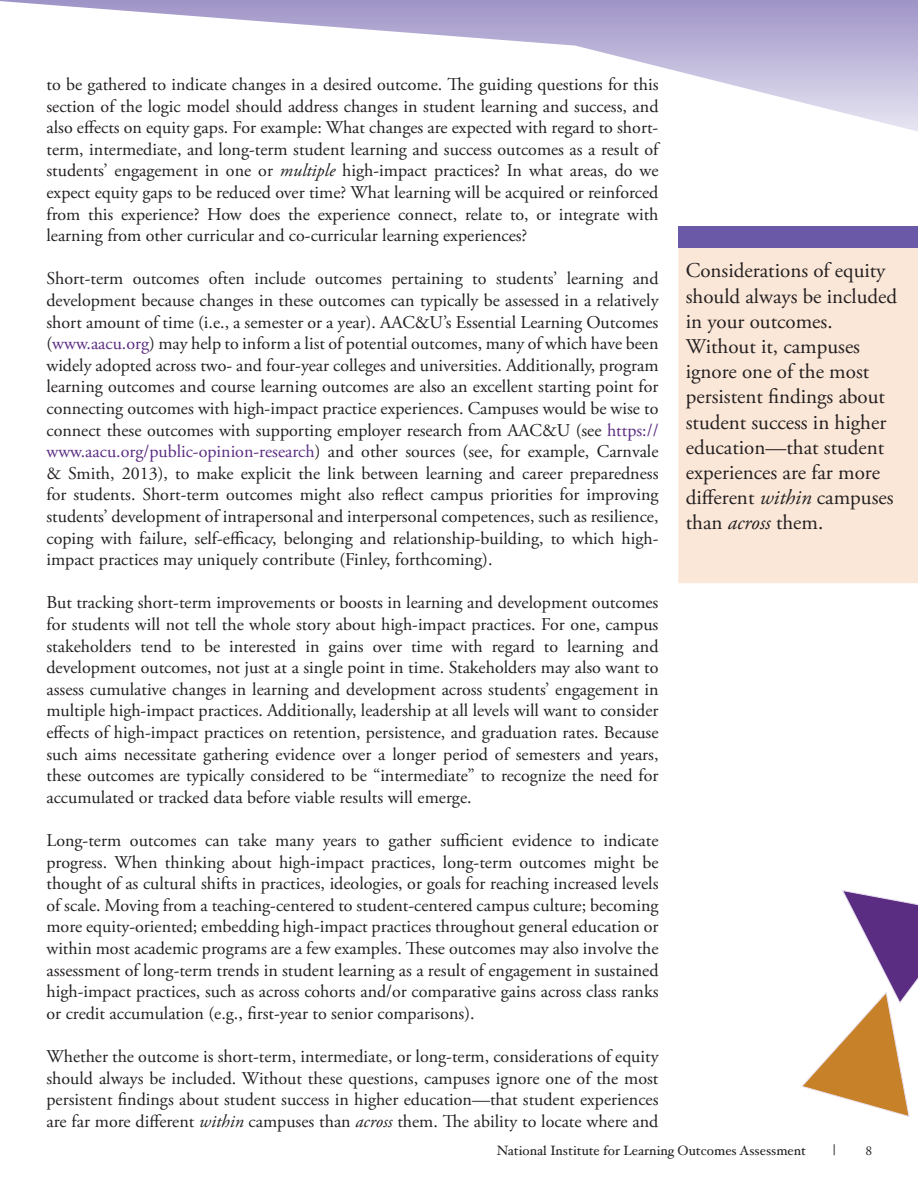
<style>
.page{position:relative;width:918px;height:1188px;background:#fff}
.page>*{position:absolute;margin:0;border:0;box-sizing:border-box;transform-origin:0 0}
.t1{font:21px/25.2px "Adobe Garamond Pro";color:#231f20}
.t2{font:18px/21.6px "Adobe Garamond Pro";color:#231f20;text-align:justify}
.t3{font:15px "Hoefler Text";color:#231f20}
.t4{font:13.5px "Hoefler Text";color:#231f20}
.t5{font:13.5px "Adobe Garamond Pro";color:#231f20}
.s1{font-style:italic}
.s2{color:#5a2c82}
</style>
<div class="page">
<svg style="left:0;top:0;width:918px;height:132px"></svg>
<svg style="left:678px;top:248px;width:240px;height:335px;background:#fae7d8"></svg>
<div style="left:678px;top:226px;width:240px;height:22px;background:#6a59a6"></div>
<svg style="left:801px;top:890px;width:117px;height:227px"></svg>
<p class="t2" style="left:46px;top:74px;width:614px">to be gathered to indicate changes in a desired outcome. The guiding questions for this section of the logic model should address changes in student learning and success, and also effects on equity gaps. For example: What changes are expected with regard to short&shy;term, intermediate, and long-term student learning and success outcomes as a result of students’ engagement in one or <span class="s1">multiple</span> high-impact practices? In what areas, do we expect equity gaps to be reduced over time? What learning will be acquired or reinforced from this experience? How does the experience connect, relate to, or integrate with learning from other curricular and co-curricular learning experiences?</p>
<p class="t2" style="left:46px;top:268px;width:614px">Short-term outcomes often include outcomes pertaining to students’ learning and development because changes in these outcomes can typically be assessed in a relatively short amount of time (i.e., a semester or a year). AAC&amp;U’s Essential Learning Outcomes (<span class="s2">www.aacu.org</span>) may help to inform a list of potential outcomes, many of which have been widely adopted across two- and four-year colleges and universities. Additionally, program learning outcomes and course learning outcomes are also an excellent starting point for connecting outcomes with high-impact practice experiences. Campuses would be wise to connect these outcomes with supporting employer research from AAC&amp;U (see <span class="s2">https:// www.aacu.org/public-opinion-research</span>) and other sources (see, for example, Carnvale &amp; Smith, 2013), to make explicit the link between learning and career preparedness for students. Short-term outcomes might also reflect campus priorities for improving students’ development of intrapersonal and interpersonal competences, such as resilience, coping with failure, self-efficacy, belonging and relationship-building, to which high&shy;impact practices may uniquely contribute (Finley, forthcoming).</p>
<p class="t2" style="left:46px;top:592px;width:614px">But tracking short-term improvements or boosts in learning and development outcomes for students will not tell the whole story about high-impact practices. For one, campus stakeholders tend to be interested in gains over time with regard to learning and development outcomes, not just at a single point in time. Stakeholders may also want to assess cumulative changes in learning and development across students’ engagement in multiple high-impact practices. Additionally, leadership at all levels will want to consider effects of high-impact practices on retention, persistence, and graduation rates. Because such aims necessitate gathering evidence over a longer period of semesters and years, these outcomes are typically considered to be “intermediate” to recognize the need for accumulated or tracked data before viable results will emerge.</p>
<p class="t2" style="left:46px;top:830px;width:614px">Long-term outcomes can take many years to gather sufficient evidence to indicate progress. When thinking about high-impact practices, long-term outcomes might be thought of as cultural shifts in practices, ideologies, or goals for reaching increased levels of scale. Moving from a teaching-centered to student-centered campus culture; becoming more equity-oriented; embedding high-impact practices throughout general education or within most academic programs are a few examples. These outcomes may also involve the assessment of long-term trends in student learning as a result of engagement in sustained high-impact practices, such as across cohorts and/or comparative gains across class ranks or credit accumulation (e.g., first-year to senior comparisons).</p>
<p class="t2" style="left:46px;top:1046px;width:614px">Whether the outcome is short-term, intermediate, or long-term, considerations of equity should always be included. Without these questions, campuses ignore one of the most persistent findings about student success in higher education—that student experiences are far more different <span class="s1">within</span> campuses than <span class="s1">across</span> them. The ability to locate where and</p>
<p class="t1" style="left:686px;top:259px;width:213px">Considerations of equity should always be included in your outcomes.<br>Without it, campuses ignore one of the most persistent findings about student success in higher education—that student experiences are far more different <span class="s1">within</span> campuses than <span class="s1">across</span> them.</p>
<p class="t4" style="left:497px;top:1143px;width:311px">National Institute for Learning Outcomes Assessment</p>
<p class="t3" style="left:833px;top:1141px;width:4px">|</p>
<p class="t5" style="left:866px;top:1143px;width:8px">8</p>
</div>
